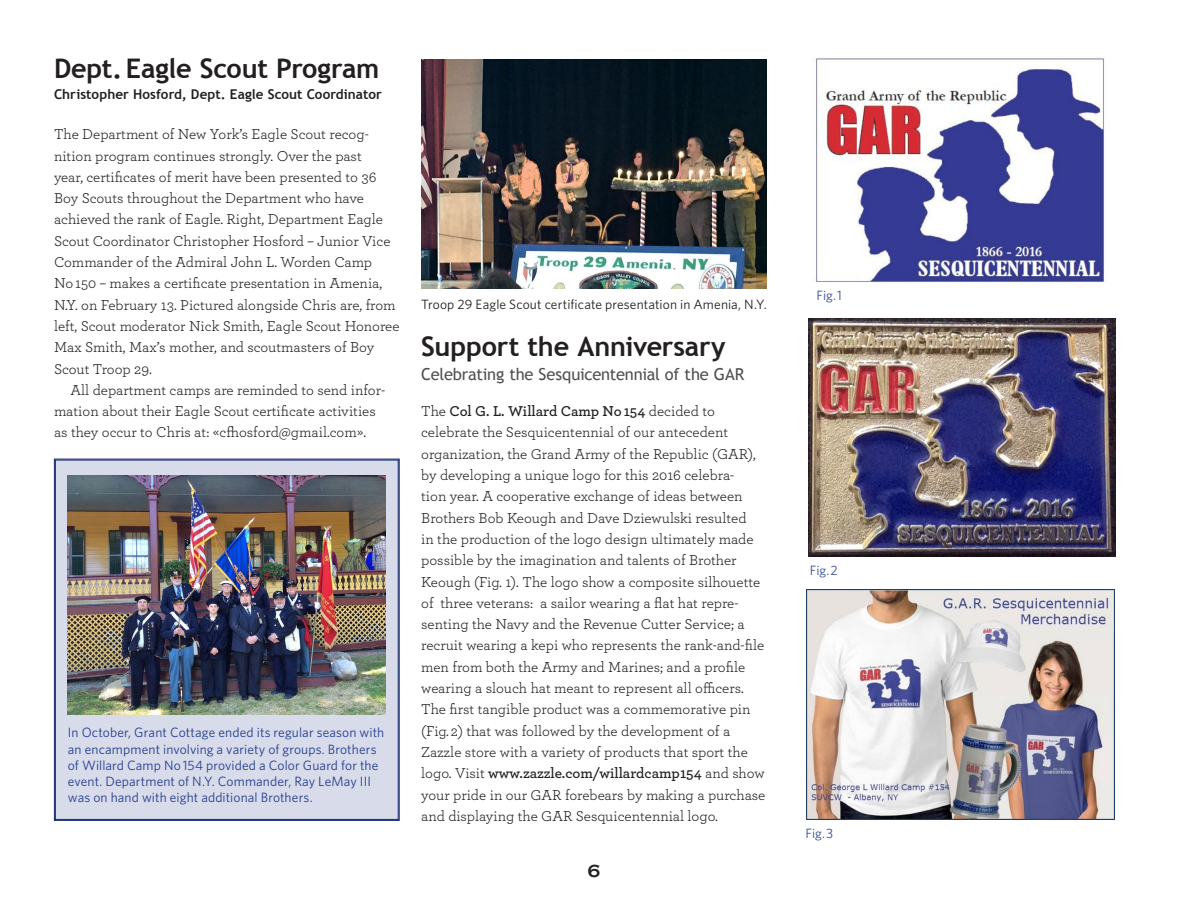
<style>
.page{position:relative;width:1188px;height:918px;background:#fff}
.page>*{position:absolute;margin:0;border:0;box-sizing:border-box;transform-origin:0 0}
.t1{font:700 27px "Trebuchet MS";letter-spacing:-.01em;color:#231f20}
.t2{font:700 18px "Copperplate Gothic";color:#231f20}
.t3{font:16.5px "Trebuchet MS";letter-spacing:-.01em;color:#505050}
.t4{font:15px/21.3px "Archer";color:#231f20}
.t5{font:13.5px/16.2px "Whitney";letter-spacing:.01em;color:#253f8e}
.t6{font:13.5px "Whitney";letter-spacing:.01em;color:#231f20}
.t7{font:700 13.5px "Trebuchet MS";letter-spacing:.005em;color:#231f20}
.t8{font:13.5px "Whitney";letter-spacing:.01em;color:#384b97}
.s1{font-weight:600}
</style>
<div class="page">
<img style="left:813px;top:58px;width:296px;height:225px">
<img style="left:809px;top:319px;width:306px;height:237px">
<img style="left:806px;top:589px;width:309px;height:230px">
<img style="left:421px;top:59px;width:346px;height:229px">
<div style="left:54px;top:458px;width:346px;height:363px;background:#d7dbea"></div>
<div style="left:55px;top:460px;width:343px;height:360px;border:1px solid #172a6c"></div>
<img style="left:68px;top:476px;width:317px;height:238px">
<h1 class="t1" style="left:54px;top:51px;width:327px">Dept.Eagle Scout Program</h1>
<p class="t7" style="left:54px;top:86px;width:329px">Christopher Hosford, Dept. Eagle Scout Coordinator</p>
<p class="t4" style="left:54px;top:123px;width:347px">The Department of New York’s Eagle Scout recog&shy;nition program continues strongly. Over the past<br>year, certificates of merit have been presented to 36<br>Boy Scouts throughout the Department who have achieved the rank of Eagle. Right, Department Eagle Scout Coordinator Christopher Hosford – Junior Vice Commander of the Admiral John L. Worden Camp<br>No 150 – makes a certificate presentation in Amenia, N.Y. on February 13. Pictured alongside Chris are, from left, Scout moderator Nick Smith, Eagle Scout Honoree Max Smith, Max’s mother, and scoutmasters of Boy Scout Troop 29.</p>
<p class="t4" style="left:54px;top:378px;width:333px;text-indent:17px">All department camps are reminded to send infor&shy;mation about their Eagle Scout certificate activities as they occur to Chris at: «cfhosford@gmail.com».</p>
<p class="t5" style="left:68px;top:724px;width:318px">In October, Grant Cottage ended its regular season with an encampment involving a variety of groups. Brothers of Willard Camp No 154 provided a Color Guard for the event. Department of N.Y. Commander, Ray LeMay III was on hand with eight additional Brothers.</p>
<p class="t6" style="left:421px;top:295px;width:347px">Troop 29 Eagle Scout certificate presentation in Amenia, N.Y.</p>
<h1 class="t1" style="left:421px;top:329px;width:306px">Support the Anniversary</h1>
<p class="t3" style="left:421px;top:364px;width:325px">Celebrating the Sesquicentennial of the GAR</p>
<p class="t4" style="left:421px;top:400px;width:346px">The <span class="s1">Col G. L. Willard Camp No 154</span> decided to celebrate the Sesquicentennial of our antecedent organization, the Grand Army of the Republic (GAR), by developing a unique logo for this 2016 celebra-<br>tion year. A cooperative exchange of ideas between Brothers Bob Keough and Dave Dziewulski resulted<br>in the production of the logo design ultimately made possible by the imagination and talents of Brother Keough (Fig. 1). The logo show a composite silhouette of three veterans: a sailor wearing a flat hat repre&shy;senting the Navy and the Revenue Cutter Service; a recruit wearing a kepi who represents the rank-and-file men from both the Army and Marines; and a profile wearing a slouch hat meant to represent all officers.<br>The first tangible product was a commemorative pin (Fig. 2) that was followed by the development of a Zazzle store with a variety of products that sport the logo. Visit <span class="s1">www.zazzle.com/willardcamp154</span> and show your pride in our GAR forebears by making a purchase and displaying the GAR Sesquicentennial logo.</p>
<p class="t2" style="left:588px;top:861px;width:14px">6</p>
<p class="t8" style="left:816px;top:287px;width:27px">Fig. 1</p>
<p class="t8" style="left:810px;top:561px;width:29px">Fig. 2</p>
<p class="t8" style="left:806px;top:824px;width:29px">Fig. 3</p>
</div>
